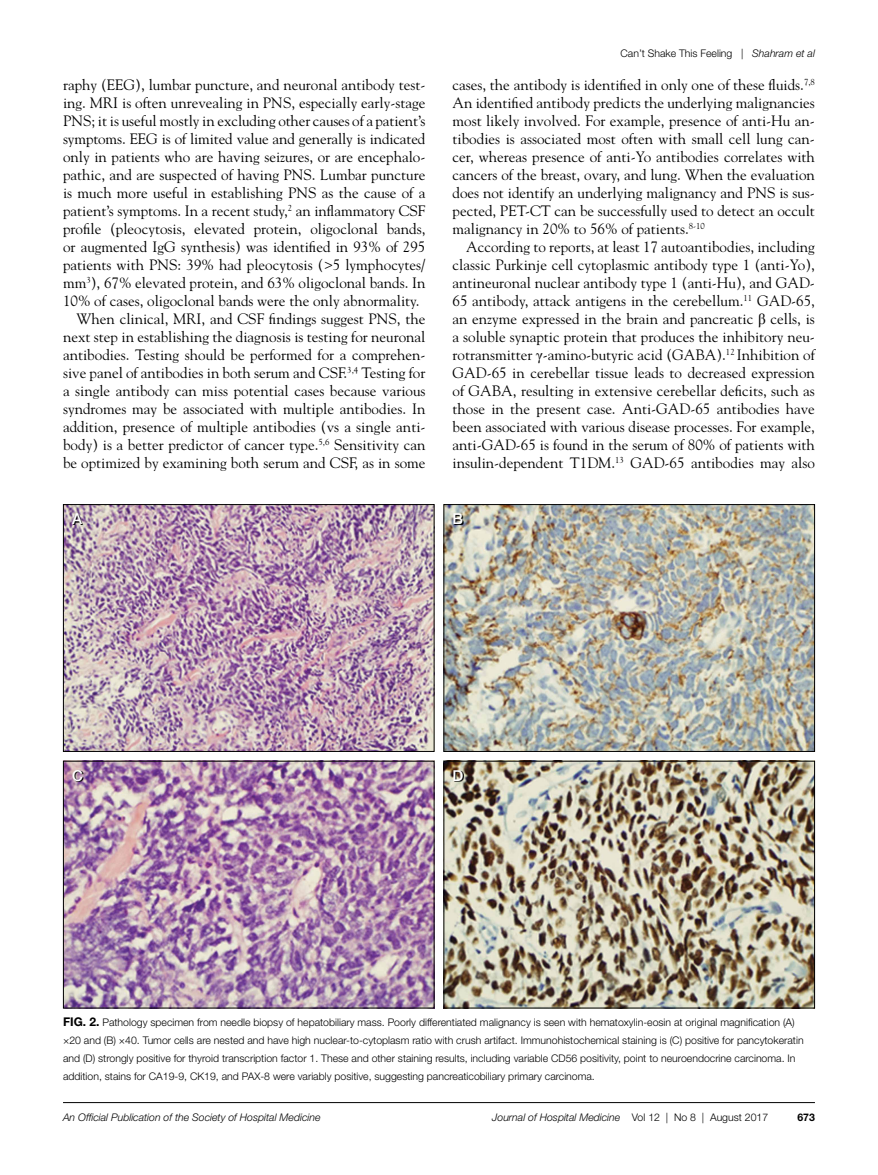
<style>
.page{position:relative;width:878px;height:1175px;background:#fff}
.page>*{position:absolute;margin:0;border:0;box-sizing:border-box;transform-origin:0 0}
.t1{font:15px/18px "Goudy Std";color:#000;text-align:justify}
.t2{font:500 15px "Helvetica Neue LT Std";color:#fff}
.t3{font:300 10.5px/18px "Helvetica Neue LT Std";color:#000}
.t4{font:italic 300 10.5px "Helvetica Neue LT Std";color:#000}
.t5{font:700 10.5px "Helvetica Neue LT Std";color:#000}
.s1{font-style:italic}
.s2{font-family:"Times New Roman"}
.s3{font-weight:700;font-size:12px}
.s4{font-style:normal}
</style>
<div class="page">
<hr style="left:63px;top:1102px;width:751px;height:1px;background:#000">
<img style="left:65px;top:506px;width:367px;height:244px">
<div style="left:63px;top:504px;width:371px;height:248px;border:1px solid #000"></div>
<img style="left:65px;top:762px;width:367px;height:244px">
<div style="left:63px;top:760px;width:371px;height:248px;border:1px solid #000"></div>
<img style="left:445px;top:506px;width:367px;height:244px">
<div style="left:443px;top:504px;width:371px;height:248px;border:1px solid #000"></div>
<img style="left:445px;top:762px;width:367px;height:244px">
<div style="left:443px;top:760px;width:371px;height:248px;border:1px solid #000"></div>
<svg style="left:73px;top:514px;width:10px;height:11px"></svg>
<svg style="left:74px;top:771px;width:9px;height:11px"></svg>
<svg style="left:454px;top:514px;width:9px;height:11px"></svg>
<svg style="left:454px;top:771px;width:10px;height:10px"></svg>
<p class="t1" style="left:63px;top:76px;width:364px">raphy (EEG), lumbar puncture, and neuronal antibody test-</p>
<p class="t1" style="left:63px;top:94px;width:364px">ing. MRI is often unrevealing in PNS, especially early-stage</p>
<p class="t1" style="left:63px;top:112px;width:364px">PNS; it is useful mostly in excluding other causes of a patient’s</p>
<p class="t1" style="left:63px;top:130px;width:364px">symptoms. EEG is of limited value and generally is indicated</p>
<p class="t1" style="left:63px;top:148px;width:364px">only in patients who are having seizures, or are encephalo-</p>
<p class="t1" style="left:63px;top:166px;width:364px">pathic, and are suspected of having PNS. Lumbar puncture</p>
<p class="t1" style="left:63px;top:184px;width:364px">is much more useful in establishing PNS as the cause of a</p>
<p class="t1" style="left:63px;top:202px;width:364px">patient’s symptoms. In a recent study,<sup>2</sup> an inflammatory CSF</p>
<p class="t1" style="left:63px;top:220px;width:364px">profile (pleocytosis, elevated protein, oligoclonal bands,</p>
<p class="t1" style="left:63px;top:238px;width:364px">or augmented IgG synthesis) was identified in 93% of 295</p>
<p class="t1" style="left:63px;top:256px;width:364px">patients with PNS: 39% had pleocytosis (&gt;5 lymphocytes/</p>
<p class="t1" style="left:63px;top:274px;width:364px">mm<sup>3</sup>), 67% elevated protein, and 63% oligoclonal bands. In</p>
<p class="t1" style="left:63px;top:292px;width:358px">10% of cases, oligoclonal bands were the only abnormality.</p>
<p class="t1" style="left:77px;top:310px;width:350px">When clinical, MRI, and CSF findings suggest PNS, the</p>
<p class="t1" style="left:63px;top:328px;width:364px">next step in establishing the diagnosis is testing for neuronal</p>
<p class="t1" style="left:63px;top:346px;width:364px">antibodies. Testing should be performed for a comprehen-</p>
<p class="t1" style="left:63px;top:364px;width:364px">sive panel of antibodies in both serum and CSF.<sup>3,4</sup> Testing for</p>
<p class="t1" style="left:63px;top:382px;width:364px">a single antibody can miss potential cases because various</p>
<p class="t1" style="left:63px;top:400px;width:364px">syndromes may be associated with multiple antibodies. In</p>
<p class="t1" style="left:63px;top:418px;width:364px">addition, presence of multiple antibodies (vs a single anti-</p>
<p class="t1" style="left:63px;top:436px;width:364px">body) is a better predictor of cancer type.<sup>5,6</sup> Sensitivity can</p>
<p class="t1" style="left:63px;top:454px;width:364px">be optimized by examining both serum and CSF, as in some</p>
<p class="t2" style="left:72px;top:509px;width:12px">A</p>
<p class="t3" style="left:620px;top:44px;width:196px">Can’t Shake This Feeling | <span class="s1">Shahram et al</span></p>
<p class="t1" style="left:452px;top:76px;width:364px">cases, the antibody is identified in only one of these fluids.<sup>7,8<br></sup>An identified antibody predicts the underlying malignancies most likely involved. For example, presence of anti-Hu an&shy;tibodies is associated most often with small cell lung can&shy;cer, whereas presence of anti-Yo antibodies correlates with cancers of the breast, ovary, and lung. When the evaluation does not identify an underlying malignancy and PNS is sus&shy;pected, PET-CT can be successfully used to detect an occult malignancy in 20% to 56% of patients.<sup>8-10</sup></p>
<p class="t1" style="left:452px;top:238px;width:364px;text-indent:14px">According to reports, at least 17 autoantibodies, including classic Purkinje cell cytoplasmic antibody type 1 (anti-Yo), antineuronal nuclear antibody type 1 (anti-Hu), and GAD-65 antibody, attack antigens in the cerebellum.<sup>11</sup> GAD-65, an enzyme expressed in the brain and pancreatic <span class="s2">β</span> cells, is a soluble synaptic protein that produces the inhibitory neu&shy;rotransmitter <span class="s2">γ</span>-amino-butyric acid (GABA).<sup>12</sup> Inhibition of GAD-65 in cerebellar tissue leads to decreased expression of GABA, resulting in extensive cerebellar deficits, such as those in the present case. Anti-GAD-65 antibodies have been associated with various disease processes. For example, anti-GAD-65 is found in the serum of 80% of patients with insulin-dependent T1DM.<sup>13</sup> GAD-65 antibodies may also</p>
<p class="t2" style="left:452px;top:509px;width:12px">B</p>
<p class="t2" style="left:72px;top:766px;width:12px">C</p>
<p class="t2" style="left:452px;top:766px;width:12px">D</p>
<p class="t3" style="left:63px;top:1013px;width:742px"><span class="s3">FIG. 2.</span> Pathology specimen from needle biopsy of hepatobiliary mass. Poorly differentiated malignancy is seen with hematoxylin-eosin at original magnification (A) ×20 and (B) ×40. Tumor cells are nested and have high nuclear-to-cytoplasm ratio with crush artifact. Immunohistochemical staining is (C) positive for pancytokeratin and (D) strongly positive for thyroid transcription factor 1. These and other staining results, including variable CD56 positivity, point to neuroendocrine carcinoma. In addition, stains for CA19-9, CK19, and PAX-8 were variably positive, suggesting pancreaticobiliary primary carcinoma.</p>
<p class="t4" style="left:63px;top:1111px;width:259px">An Official Publication of the Society of Hospital Medicine</p>
<p class="t4" style="left:492px;top:1111px;width:277px">Journal of Hospital Medicine <span class="s4">Vol 12 | No 8 | August 2017</span></p>
<p class="t5" style="left:797px;top:1110px;width:19px">673</p>
</div>
